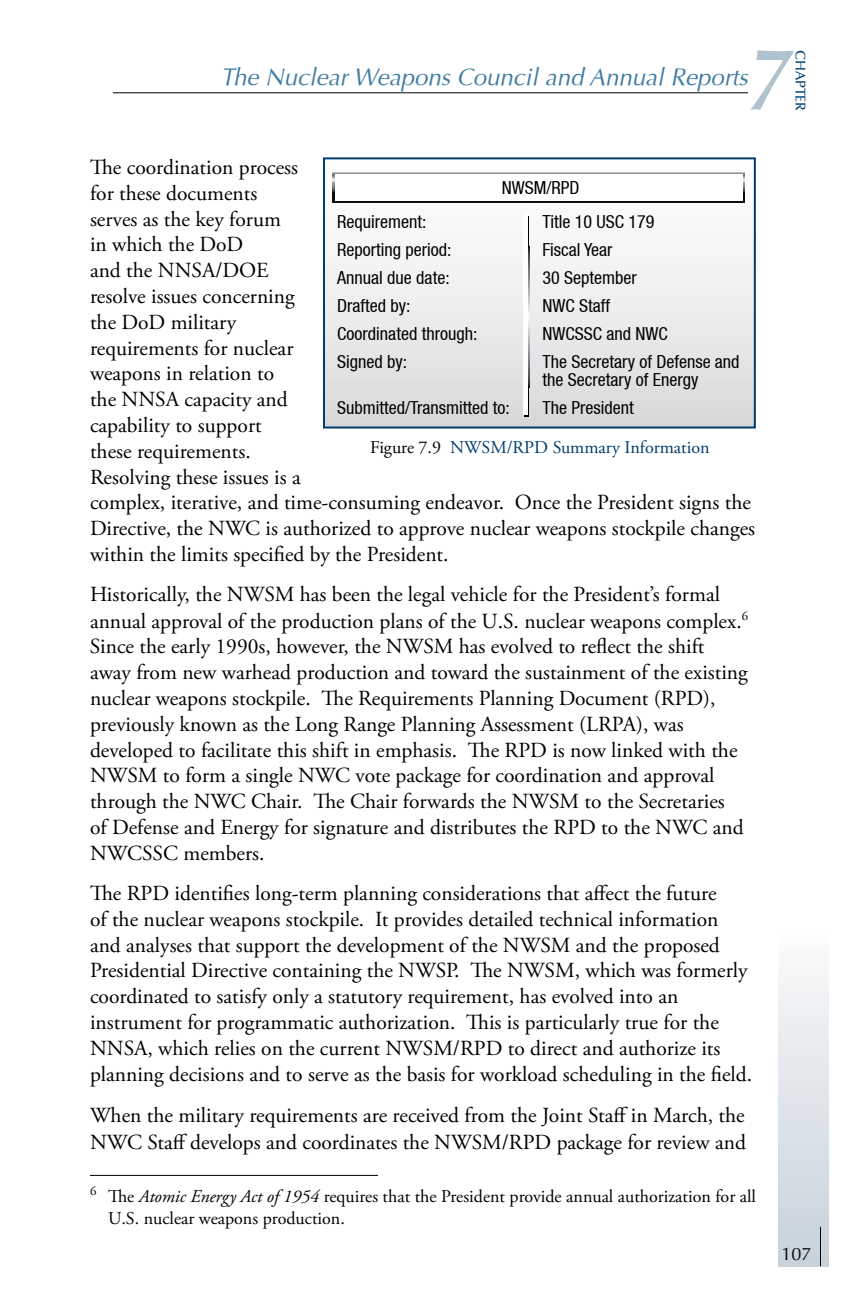
<style>
.page{position:relative;width:864px;height:1296px;background:#fff}
.page>*{position:absolute;margin:0;border:0;box-sizing:border-box;transform-origin:0 0}
.t1{font:italic 600 88px "Optima";color:#b1c2cf;scale:.9 1}
.t2{font:italic 24px "Optima";color:#3f7ba3}
.t3{font:21.6px/25.8px "Adobe Garamond Pro";color:#000}
.t4{font:condensed 18px/18px "Helvetica Neue LT";color:#000}
.t5{font:18px/21.6px "Adobe Garamond Pro";color:#000}
.t6{font:18px "Adobe Garamond Pro";color:#003c6e}
.t7{font:18px "Optima";color:#000}
.t8{font:500 14px "Optima";letter-spacing:-.005em;color:#003c6e}
.s1{font-style:italic}
.s2{color:#000}
</style>
<div class="page">
<div style="left:778px;top:890px;width:51px;height:376px;background:linear-gradient(to bottom,#fff,#c6d1da)"></div>
<hr style="left:113px;top:92px;width:635px;height:1px;background:#000">
<hr style="left:820px;top:1227px;width:1px;height:39px;background:#000">
<hr style="left:90px;top:1175px;width:288px;height:1px;background:#000">
<div style="left:324px;top:158px;width:431px;height:270px;background:linear-gradient(to bottom,#fff,#d9dadb)"></div>
<div style="left:323px;top:157px;width:433px;height:272px;border:2px solid #003c6e"></div>
<svg style="left:525px;top:216px;width:4px;height:201px"></svg>
<div style="left:331px;top:171px;width:415px;height:33px;background:#fff"></div>
<svg style="left:332px;top:172px;width:413px;height:31px;background:#5c5d5e"></svg>
<div style="left:335px;top:174px;width:407px;height:27px;background:#fff"></div>
<div style="left:523px;top:213px;width:5px;height:202px;background:#fff"></div>
<h1 class="t1" style="left:748px;top:29px;width:47px">7</h1>
<p class="t8" style="left:808px;top:50px;width:62px;rotate:90deg">chapter</p>
<p class="t2" style="left:221px;top:63px;width:529px">The Nuclear Weapons Council and Annual Reports</p>
<p class="t3" style="left:90px;top:155px;width:667px">The coordination process<br>for these documents<br>serves as the key forum<br>in which the DoD<br>and the NNSA/DOE<br>resolve issues concerning<br>the DoD military<br>requirements for nuclear<br>weapons in relation to<br>the NNSA capacity and<br>capability to support<br>these requirements.<br>Resolving these issues is a<br>complex, iterative, and time-consuming endeavor. Once the President signs the<br>Directive, the NWC is authorized to approve nuclear weapons stockpile changes within the limits specified by the President.</p>
<p class="t3" style="left:90px;top:582px;width:659px">Historically, the NWSM has been the legal vehicle for the President’s formal annual approval of the production plans of the U.S. nuclear weapons complex.<br>Since the early 1 990s, however, the NWSM has evolved to reflect the shift away from new warhead production and toward the sustainment of the existing nuclear weapons stockpile. The Requirements Planning Document (RPD), previously known as the Long Range Planning Assessment (LRPA), was developed to facilitate this shift in emphasis. The RPD is now linked with the NWSM to form a single NWC vote package for coordination and approval through the NWC Chair. The Chair forwards the NWSM to the Secretaries<br>of Defense and Energy for signature and distributes the RPD to the NWC and NWCSSC members.</p>
<p class="t3" style="left:90px;top:881px;width:664px">The RPD identifies long-term planning considerations that affect the future<br>of the nuclear weapons stockpile. It provides detailed technical information and analyses that support the development of the NWSM and the proposed Presidential Directive containing the NWSP. The NWSM, which was formerly coordinated to satisfy only a statutory requirement, has evolved into an instrument for programmatic authorization. This is particularly true for the NNSA, which relies on the current NWSM/RPD to direct and authorize its planning decisions and to serve as the basis for workload scheduling in the field.</p>
<p class="t3" style="left:90px;top:1102px;width:657px;line-height:27px">When the military requirements are received from the Joint Staff in March, the<br>NWC Staff develops and coordinates the NWSM/RPD package for review and</p>
<p class="t5" style="left:108px;top:1187px;width:650px">The <span class="s1">Atomic Energy Act of 1954</span> requires that the President provide annual authorization for all<br>U.S. nuclear weapons production.</p>
<p class="t4" style="left:502px;top:179px;width:79px">NWSM/RPD</p>
<p class="t4" style="left:337px;top:212px;width:91px">Requirement:</p>
<p class="t4" style="left:542px;top:212px;width:113px">Title 10 USC 179</p>
<p class="t4" style="left:337px;top:240px;width:116px">Reporting period:</p>
<p class="t4" style="left:542px;top:240px;width:71px">Fiscal Year</p>
<p class="t4" style="left:337px;top:268px;width:114px">Annual due date:</p>
<p class="t4" style="left:542px;top:268px;width:96px">30 September</p>
<p class="t4" style="left:337px;top:296px;width:75px">Drafted by:</p>
<p class="t4" style="left:542px;top:296px;width:69px">NWC Staff</p>
<p class="t4" style="left:337px;top:324px;width:142px">Coordinated through:</p>
<p class="t4" style="left:542px;top:324px;width:127px">NWCSSC and NWC</p>
<p class="t4" style="left:337px;top:352px;width:71px">Signed by:</p>
<p class="t4" style="left:542px;top:352px;width:199px">The Secretary of Defense and the Secretary of Energy</p>
<p class="t4" style="left:337px;top:398px;width:174px">Submitted/Transmitted to:</p>
<p class="t4" style="left:542px;top:398px;width:93px">The President</p>
<p class="t6" style="left:370px;top:436px;width:341px"><span class="s2">Figure 7.9</span> NWSM/RPD Summary Information</p>
<p class="t7" style="left:781px;top:1243px;width:32px">107</p>
</div>
